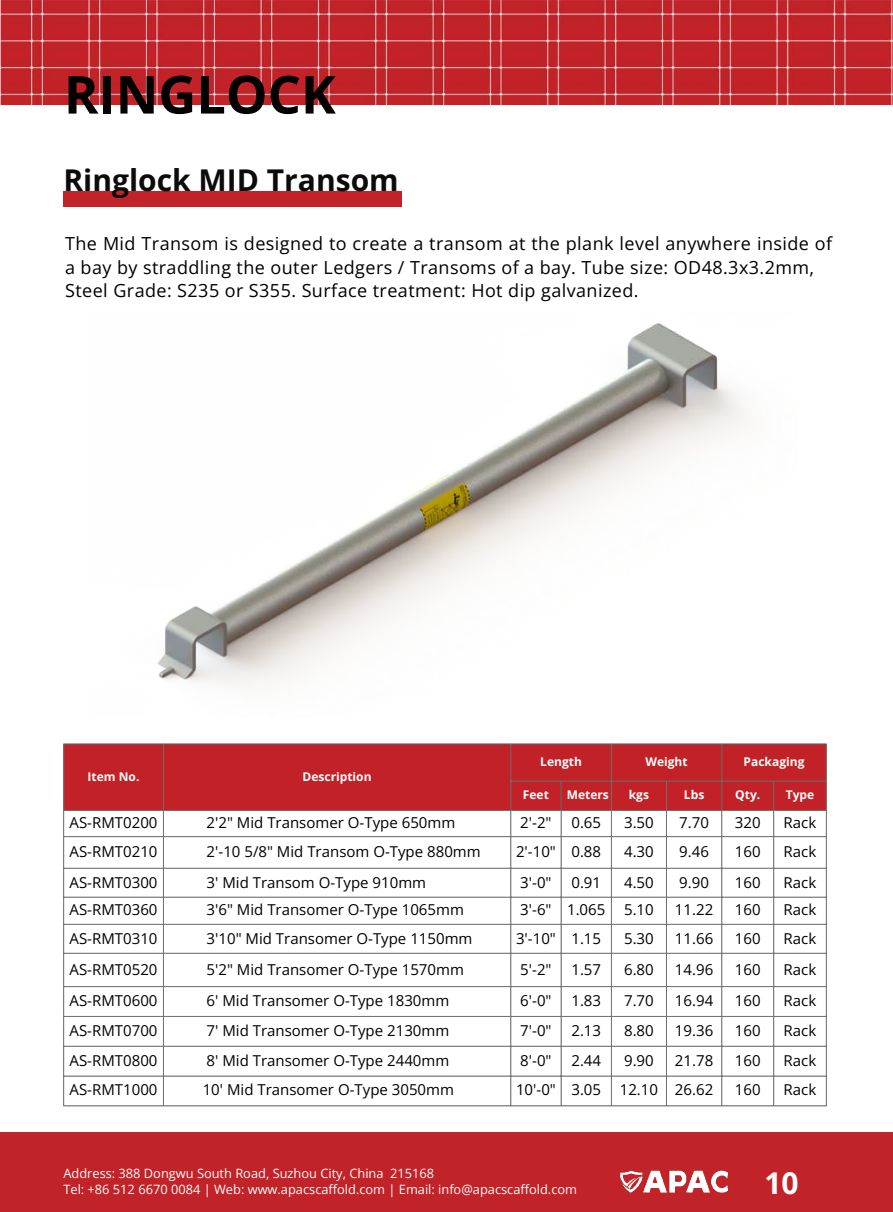
<style>
.page{position:relative;width:893px;height:1212px;background:#fff}
.page>*{position:absolute;margin:0;border:0;box-sizing:border-box;transform-origin:0 0}
.t1{font:700 52.5px "Open Sans";color:#000}
.t2{font:700 30px "Open Sans";color:#0b0b0b}
.t3{font:700 30px "Open Sans";color:#fff}
.t4{font:18px/23.7px "Open Sans";letter-spacing:.025em;color:#000}
.t5{font:15px "Open Sans";color:#000}
.t6{font:12.75px/16px "Open Sans";color:#fff}
.t7{font:700 12px "Open Sans";color:#fff}
.s1{font-family:"IBM Plex Sans"}
</style>
<div class="page">
<div style="left:0;top:1132px;width:892px;height:80px;background:#c22328"></div>
<img style="left:620px;top:1170px;width:108px;height:23px">
<img style="left:0;top:0;width:892px;height:104px">
<div style="left:63px;top:191px;width:338px;height:15px;background:#c22328"></div>
<img style="left:157px;top:323px;width:588px;height:362px">
<div style="left:64px;top:745px;width:761px;height:65px;background:#c22227"></div>
<hr style="left:63px;top:744px;width:1px;height:361px;background:#727171">
<hr style="left:163px;top:744px;width:1px;height:361px;background:#727171">
<hr style="left:510px;top:744px;width:1px;height:361px;background:#727171">
<hr style="left:560px;top:781px;width:1px;height:324px;background:#727171">
<hr style="left:611px;top:744px;width:1px;height:361px;background:#727171">
<hr style="left:666px;top:781px;width:1px;height:324px;background:#727171">
<hr style="left:721px;top:744px;width:1px;height:361px;background:#727171">
<hr style="left:773px;top:781px;width:1px;height:324px;background:#727171">
<hr style="left:825px;top:744px;width:1px;height:361px;background:#727171">
<hr style="left:63px;top:744px;width:763px;height:1px;background:#727171">
<hr style="left:510px;top:781px;width:316px;height:1px;background:#727171">
<hr style="left:63px;top:810px;width:763px;height:1px;background:#727171">
<hr style="left:63px;top:836px;width:763px;height:1px;background:#727171">
<hr style="left:63px;top:868px;width:763px;height:1px;background:#727171">
<hr style="left:63px;top:897px;width:763px;height:1px;background:#727171">
<hr style="left:63px;top:924px;width:763px;height:1px;background:#727171">
<hr style="left:63px;top:953px;width:763px;height:1px;background:#727171">
<hr style="left:63px;top:986px;width:763px;height:1px;background:#727171">
<hr style="left:63px;top:1016px;width:763px;height:1px;background:#727171">
<hr style="left:63px;top:1046px;width:763px;height:1px;background:#727171">
<hr style="left:63px;top:1075px;width:763px;height:1px;background:#727171">
<hr style="left:63px;top:1105px;width:763px;height:1px;background:#727171">
<h1 class="t1" style="left:64px;top:57px;width:273px">RINGLOCK</h1>
<h2 class="t2" style="left:63px;top:159px;width:337px">Ringlock MID Transom</h2>
<p class="t4" style="left:65px;top:231px;width:768px">The Mid Transom is designed to create a transom at the plank level anywhere inside of a bay by straddling the outer Ledgers / Transoms of a bay. Tube size: OD48.3x3.2mm,<br>Steel Grade: S235 or S355. Surface treatment: Hot dip galvanized.</p>
<p class="t7" style="left:88px;top:768px;width:53px">Item No.</p>
<p class="t7" style="left:302px;top:768px;width:70px">Description</p>
<p class="t7" style="left:540px;top:753px;width:43px">Length</p>
<p class="t7" style="left:645px;top:753px;width:44px">Weight</p>
<p class="t7" style="left:743px;top:753px;width:62px">Packaging</p>
<p class="t7" style="left:522px;top:786px;width:27px">Feet</p>
<p class="t7" style="left:566px;top:786px;width:44px">Meters</p>
<p class="t7" style="left:628px;top:786px;width:22px">kgs</p>
<p class="t7" style="left:683px;top:786px;width:22px">Lbs</p>
<p class="t7" style="left:735px;top:786px;width:27px">Qty.</p>
<p class="t7" style="left:785px;top:786px;width:30px">Type</p>
<p class="t5" style="left:70px;top:812px;width:89px">AS-RMT0200</p>
<p class="t5" style="left:206px;top:812px;width:250px">2'2" Mid Transomer O-Type 650mm</p>
<p class="t5" style="left:520px;top:812px;width:33px">2'-2"</p>
<p class="t5" style="left:571px;top:812px;width:31px">0.65</p>
<p class="t5" style="left:623px;top:812px;width:31px">3.50</p>
<p class="t5" style="left:679px;top:812px;width:31px">7.70</p>
<p class="t5" style="left:734px;top:812px;width:27px">320</p>
<p class="t5" style="left:783px;top:812px;width:34px">Rack</p>
<p class="t5" style="left:70px;top:841px;width:89px">AS-RMT0210</p>
<p class="t5" style="left:206px;top:841px;width:275px">2'-10 5/8" Mid Transom O-Type 880mm</p>
<p class="t5" style="left:516px;top:841px;width:87px">2'-10" 0.88</p>
<p class="t5" style="left:623px;top:841px;width:31px">4.30</p>
<p class="t5" style="left:679px;top:841px;width:31px">9.46</p>
<p class="t5" style="left:734px;top:841px;width:27px">160</p>
<p class="t5" style="left:783px;top:841px;width:34px">Rack</p>
<p class="t5" style="left:70px;top:872px;width:89px">AS-RMT0300</p>
<p class="t5" style="left:206px;top:872px;width:221px">3' Mid Transom O-Type 910mm</p>
<p class="t5" style="left:520px;top:872px;width:33px">3'-0"</p>
<p class="t5" style="left:571px;top:872px;width:31px">0.91</p>
<p class="t5" style="left:623px;top:872px;width:31px">4.50</p>
<p class="t5" style="left:679px;top:872px;width:31px">9.90</p>
<p class="t5" style="left:734px;top:872px;width:27px">160</p>
<p class="t5" style="left:783px;top:872px;width:34px">Rack</p>
<p class="t5" style="left:70px;top:899px;width:89px">AS-RMT0360</p>
<p class="t5" style="left:206px;top:899px;width:259px">3'6" Mid Transomer O-Type 1065mm</p>
<p class="t5" style="left:520px;top:899px;width:135px">3'-6" 1.065 5.10</p>
<p class="t5" style="left:674px;top:899px;width:40px">11.22</p>
<p class="t5" style="left:734px;top:899px;width:27px">160</p>
<p class="t5" style="left:783px;top:899px;width:34px">Rack</p>
<p class="t5" style="left:70px;top:928px;width:89px">AS-RMT0310</p>
<p class="t5" style="left:206px;top:928px;width:267px">3'10" Mid Transomer O-Type 1150mm</p>
<p class="t5" style="left:516px;top:928px;width:87px">3'-10" 1.15</p>
<p class="t5" style="left:623px;top:928px;width:31px">5.30</p>
<p class="t5" style="left:674px;top:928px;width:40px">11.66</p>
<p class="t5" style="left:734px;top:928px;width:27px">160</p>
<p class="t5" style="left:783px;top:928px;width:34px">Rack</p>
<p class="t5" style="left:70px;top:959px;width:89px">AS-RMT0520</p>
<p class="t5" style="left:206px;top:959px;width:259px">5'2" Mid Transomer O-Type 1570mm</p>
<p class="t5" style="left:520px;top:959px;width:33px">5'-2"</p>
<p class="t5" style="left:571px;top:959px;width:31px">1.57</p>
<p class="t5" style="left:623px;top:959px;width:31px">6.80</p>
<p class="t5" style="left:674px;top:959px;width:40px">14.96</p>
<p class="t5" style="left:734px;top:959px;width:27px">160</p>
<p class="t5" style="left:783px;top:959px;width:34px">Rack</p>
<p class="t5" style="left:70px;top:990px;width:89px">AS-RMT0600</p>
<p class="t5" style="left:206px;top:990px;width:244px">6' Mid Transomer O-Type 1830mm</p>
<p class="t5" style="left:520px;top:990px;width:33px">6'-0"</p>
<p class="t5" style="left:571px;top:990px;width:31px">1.83</p>
<p class="t5" style="left:623px;top:990px;width:31px">7.70</p>
<p class="t5" style="left:674px;top:990px;width:40px">16.94</p>
<p class="t5" style="left:734px;top:990px;width:27px">160</p>
<p class="t5" style="left:783px;top:990px;width:34px">Rack</p>
<p class="t5" style="left:70px;top:1020px;width:89px">AS-RMT0700</p>
<p class="t5" style="left:206px;top:1020px;width:244px">7' Mid Transomer O-Type 2130mm</p>
<p class="t5" style="left:520px;top:1020px;width:33px">7'-0"</p>
<p class="t5" style="left:571px;top:1020px;width:31px">2.13</p>
<p class="t5" style="left:623px;top:1020px;width:31px">8.80</p>
<p class="t5" style="left:674px;top:1020px;width:40px">19.36</p>
<p class="t5" style="left:734px;top:1020px;width:27px">160</p>
<p class="t5" style="left:783px;top:1020px;width:34px">Rack</p>
<p class="t5" style="left:70px;top:1050px;width:89px">AS-RMT0800</p>
<p class="t5" style="left:206px;top:1050px;width:244px">8' Mid Transomer O-Type 2440mm</p>
<p class="t5" style="left:520px;top:1050px;width:33px">8'-0"</p>
<p class="t5" style="left:571px;top:1050px;width:31px">2.44</p>
<p class="t5" style="left:623px;top:1050px;width:31px">9.90</p>
<p class="t5" style="left:674px;top:1050px;width:40px">21.78</p>
<p class="t5" style="left:734px;top:1050px;width:27px">160</p>
<p class="t5" style="left:783px;top:1050px;width:34px">Rack</p>
<p class="t5" style="left:70px;top:1079px;width:89px">AS-RMT1000</p>
<p class="t5" style="left:203px;top:1079px;width:253px">10' Mid Transomer O-Type 3050mm</p>
<p class="t5" style="left:516px;top:1079px;width:199px">10'-0" 3.05 12.10 26.62</p>
<p class="t5" style="left:734px;top:1079px;width:27px">160</p>
<p class="t5" style="left:783px;top:1079px;width:34px">Rack</p>
<p class="t6" style="left:63px;top:1165px;width:515px">Address: 388 Dongwu South Road, Suzhou City, China 215168<br>Tel: +86 512 6670 0084 | Web: www.apacscaffold.com | Email: info@apacscaffold.com</p>
<h2 class="t3" style="left:764px;top:1162px;width:45px">10<span class="s1">12</span></h2>
</div>
